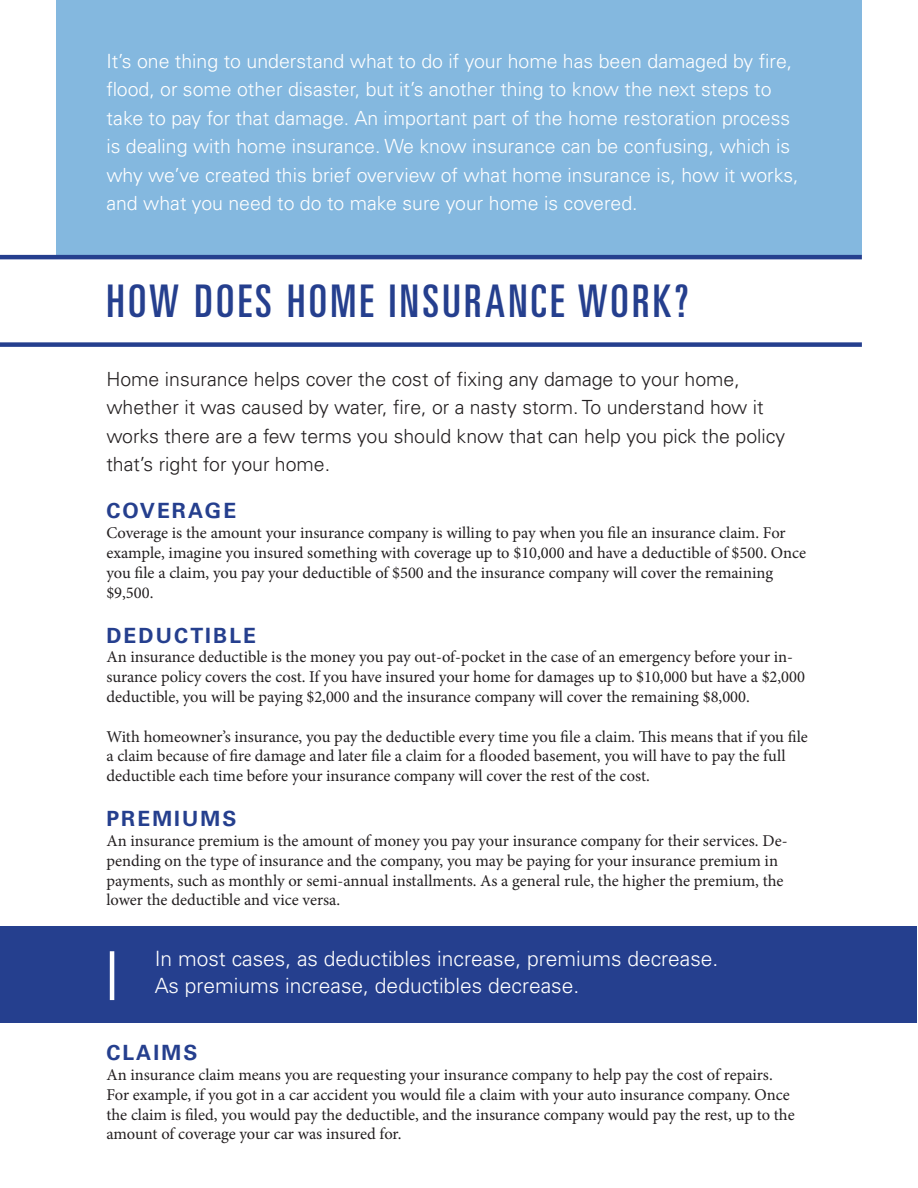
<style>
.page{position:relative;width:918px;height:1188px;background:#fff}
.page>*{position:absolute;margin:0;border:0;box-sizing:border-box;transform-origin:0 0}
.t1{font:ultra-condensed 45px "Univers LT Std";letter-spacing:.075em;color:#253f8e}
.t2{font:300 21px/27px "Univers LT Std";color:#fff}
.t3{font:700 21px "Univers LT Std";letter-spacing:.1em;color:#253f8e}
.t4{font:300 19.5px/28.5px "Univers LT Std";color:#fff}
.t5{font:300 19.5px/28.5px "Univers LT Std";color:#231f20}
.t6{font:16.5px/19.8px "Minion Pro";letter-spacing:-.005em;color:#231f20}
</style>
<div class="page">
<div style="left:1px;top:926px;width:916px;height:96px;background:#253f8e"></div>
<div style="left:56px;top:0;width:806px;height:255px;background:#84b8df"></div>
<div style="left:0;top:342px;width:862px;height:5px;background:#253f8e"></div>
<hr style="left:0;top:255px;width:862px;height:4px;background:#253f8e">
<hr style="left:110px;top:951px;width:4px;height:49px;background:#fff">
<p class="t4" style="left:106px;top:47px;width:694px">It’s one thing to understand what to do if your home has been damaged by fire, flood, or some other disaster, but it’s another thing to know the next steps to take to pay for that damage. An important part of the home restoration process is dealing with home insurance. We know insurance can be confusing, which is why we’ve created this brief overview of what home insurance is, how it works, and what you need to do to make sure your home is covered.</p>
<p class="t1" style="left:106px;top:276px;width:584px">HOW DOES HOME INSURANCE WORK?</p>
<p class="t5" style="left:106px;top:364px;width:680px">Home insurance helps cover the cost of fixing any damage to your home, whether it was caused by water, fire, or a nasty storm. To understand how it works there are a few terms you should know that can help you pick the policy that’s right for your home.</p>
<p class="t3" style="left:106px;top:499px;width:131px">COVERAGE</p>
<p class="t6" style="left:106px;top:523px;width:701px">Coverage is the amount your insurance company is willing to pay when you file an insurance claim. For example, imagine you insured something with coverage up to $10,000 and have a deductible of $500. Once you file a claim, you pay your deductible of $500 and the insurance company will cover the remaining $9,500.</p>
<p class="t3" style="left:106px;top:623px;width:151px">DEDUCTIBLE</p>
<p class="t6" style="left:106px;top:647px;width:700px">An insurance deductible is the money you pay out-of-pocket in the case of an emergency before your in&shy;surance policy covers the cost. If you have insured your home for damages up to $10,000 but have a $2,000 deductible, you will be paying $2,000 and the insurance company will cover the remaining $8,000.</p>
<p class="t6" style="left:106px;top:727px;width:703px">With homeowner’s insurance, you pay the deductible every time you file a claim. This means that if you file a claim because of fire damage and later file a claim for a flooded basement, you will have to pay the full deductible each time before your insurance company will cover the rest of the cost.</p>
<p class="t3" style="left:106px;top:807px;width:132px">PREMIUMS</p>
<p class="t6" style="left:106px;top:831px;width:683px">An insurance premium is the amount of money you pay your insurance company for their services. De&shy;pending on the type of insurance and the company, you may be paying for your insurance premium in payments, such as monthly or semi-annual installments. As a general rule, the higher the premium, the lower the deductible and vice versa.</p>
<p class="t2" style="left:155px;top:946px;width:565px">In most cases, as deductibles increase, premiums decrease.<br>As premiums increase, deductibles decrease.</p>
<p class="t3" style="left:106px;top:1041px;width:93px">CLAIMS</p>
<p class="t6" style="left:106px;top:1065px;width:690px">An insurance claim means you are requesting your insurance company to help pay the cost of repairs.<br>For example, if you got in a car accident you would file a claim with your auto insurance company. Once the claim is filed, you would pay the deductible, and the insurance company would pay the rest, up to the amount of coverage your car was insured for.</p>
</div>
